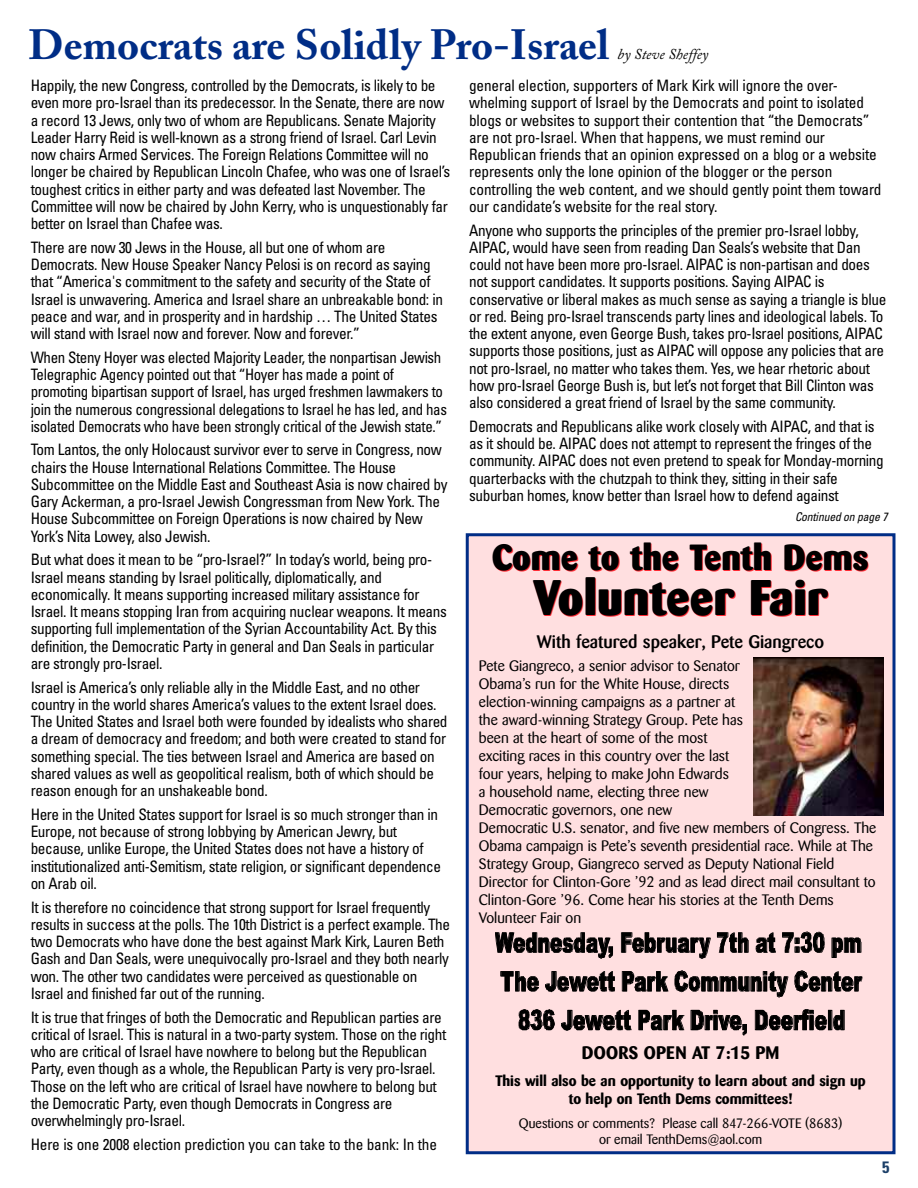
<style>
.page{position:relative;width:918px;height:1188px;background:#fff}
.page>*{position:absolute;margin:0;border:0;box-sizing:border-box;transform-origin:0 0}
.t1{font:800 49.5px "Barmeno";color:#000}
.t2{font:700 42px "Adobe Caslon";color:#002d86}
.t3{font:800 36px "Barmeno";color:#000}
.t4{font:500 18px "Barmeno";color:#000}
.t5{font:700 18px "Barmeno";letter-spacing:.02em;color:#000}
.t6{font:700 condensed 16.5px "Univers";color:#1c3f68}
.t7{font:condensed 15.75px/17.2px "Univers";letter-spacing:-.025em;color:#000}
.t8{font:condensed 15.75px/17.2px "Univers";letter-spacing:-.025em;color:#000;scale:.95 1}
.t9{font:15px/18px "Barmeno";color:#000}
.t10{font:700 15px/18px "Barmeno";color:#000;text-align:center}
.t11{font:italic 15px "Adobe Caslon";color:#000}
.t12{font:13.5px/16.2px "Barmeno";color:#000;text-align:center}
.t13{font:italic condensed 12px "Univers";letter-spacing:-.015em;color:#000}
</style>
<div class="page">
<div style="left:467px;top:535px;width:427px;height:618px;background:#ffdfe0"></div>
<div style="left:466px;top:533px;width:430px;height:621px;border:3px solid #002d86"></div>
<img style="left:753px;top:658px;width:131px;height:157px">
<svg style="left:495px;top:932px;width:118px;height:27px"></svg>
<svg style="left:621px;top:932px;width:90px;height:27px"></svg>
<svg style="left:717px;top:932px;width:32px;height:21px"></svg>
<svg style="left:756px;top:932px;width:20px;height:21px"></svg>
<svg style="left:782px;top:932px;width:42px;height:21px"></svg>
<svg style="left:831px;top:938px;width:30px;height:20px"></svg>
<svg style="left:500px;top:971px;width:39px;height:20px"></svg>
<svg style="left:545px;top:971px;width:70px;height:21px"></svg>
<svg style="left:622px;top:971px;width:47px;height:20px"></svg>
<svg style="left:675px;top:970px;width:113px;height:28px"></svg>
<svg style="left:794px;top:970px;width:68px;height:22px"></svg>
<svg style="left:519px;top:1009px;width:36px;height:21px"></svg>
<svg style="left:561px;top:1010px;width:71px;height:21px"></svg>
<svg style="left:639px;top:1010px;width:45px;height:20px"></svg>
<svg style="left:691px;top:1010px;width:56px;height:25px"></svg>
<svg style="left:755px;top:1009px;width:90px;height:21px"></svg>
<h2 class="t2" style="left:28px;top:29px;width:582px">Democrats are Solidly Pro-Israel</h2>
<p class="t11" style="left:618px;top:49px;width:92px">by Steve Sheffey</p>
<p class="t7" style="left:31px;top:78px;width:421px">Happily, the new Congress, controlled by the Democrats, is likely to be even more pro-Israel than its predecessor. In the Senate, there are now a record 13 Jews, only two of whom are Republicans. Senate Majority Leader Harry Reid is well-known as a strong friend of Israel. Carl Levin now chairs Armed Services. The Foreign Relations Committee will no longer be chaired by Republican Lincoln Chafee, who was one of Israel’s toughest critics in either party and was defeated last November. The Committee will now be chaired by John Kerry, who is unquestionably far better on Israel than Chafee was.</p>
<p class="t7" style="left:31px;top:240px;width:414px">There are now 30 Jews in the House, all but one of whom are Democrats. New House Speaker Nancy Pelosi is on record as saying that “America's commitment to the safety and security of the State of Israel is unwavering. America and Israel share an unbreakable bond: in peace and war, and in prosperity and in hardship … The United States will stand with Israel now and forever. Now and forever.”</p>
<p class="t8" style="left:31px;top:350px;width:440px">When Steny Hoyer was elected Majority Leader, the nonpartisan Jewish Telegraphic Agency pointed out that “Hoyer has made a point of promoting bipartisan support of Israel, has urged freshmen lawmakers to join the numerous congressional delegations to Israel he has led, and has isolated Democrats who have been strongly critical of the Jewish state.”</p>
<p class="t7" style="left:31px;top:443px;width:418px">Tom Lantos, the only Holocaust survivor ever to serve in Congress, now chairs the House International Relations Committee. The House Subcommittee on the Middle East and Southeast Asia is now chaired by Gary Ackerman, a pro-Israel Jewish Congressman from New York. The House Subcommittee on Foreign Operations is now chaired by New York’s Nita Lowey, also Jewish.</p>
<p class="t7" style="left:31px;top:553px;width:418px">But what does it mean to be “pro-Israel?” In today’s world, being pro-Israel means standing by Israel politically, diplomatically, and economically. It means supporting increased military assistance for Israel. It means stopping Iran from acquiring nuclear weapons. It means supporting full implementation of the Syrian Accountability Act. By this definition, the Democratic Party in general and Dan Seals in particular are strongly pro-Israel.</p>
<p class="t7" style="left:31px;top:680px;width:418px">Israel is America’s only reliable ally in the Middle East, and no other country in the world shares America’s values to the extent Israel does.<br>The United States and Israel both were founded by idealists who shared a dream of democracy and freedom; and both were created to stand for something special. The ties between Israel and America are based on shared values as well as geopolitical realism, both of which should be reason enough for an unshakeable bond.</p>
<p class="t7" style="left:31px;top:807px;width:412px">Here in the United States support for Israel is so much stronger than in Europe, not because of strong lobbying by American Jewry, but because, unlike Europe, the United States does not have a history of institutionalized anti-Semitism, state religion, or significant dependence on Arab oil.</p>
<p class="t7" style="left:31px;top:900px;width:421px">It is therefore no coincidence that strong support for Israel frequently results in success at the polls. The 10th District is a perfect example. The two Democrats who have done the best against Mark Kirk, Lauren Beth Gash and Dan Seals, were unequivocally pro-Israel and they both nearly won. The other two candidates were perceived as questionable on Israel and finished far out of the running.</p>
<p class="t7" style="left:31px;top:1010px;width:417px">It is true that fringes of both the Democratic and Republican parties are critical of Israel. This is natural in a two-party system. Those on the right who are critical of Israel have nowhere to belong but the Republican Party, even though as a whole, the Republican Party is very pro-Israel.<br>Those on the left who are critical of Israel have nowhere to belong but the Democratic Party, even though Democrats in Congress are overwhelmingly pro-Israel.</p>
<p class="t7" style="left:31px;top:1137px;width:408px">Here is one 2008 election prediction you can take to the bank: In the</p>
<p class="t7" style="left:469px;top:78px;width:414px">general election, supporters of Mark Kirk will ignore the over&shy;whelming support of Israel by the Democrats and point to isolated blogs or websites to support their contention that “the Democrats” are not pro-Israel. When that happens, we must remind our Republican friends that an opinion expressed on a blog or a website represents only the lone opinion of the blogger or the person controlling the web content, and we should gently point them toward our candidate’s website for the real story.</p>
<p class="t7" style="left:469px;top:223px;width:419px">Anyone who supports the principles of the premier pro-Israel lobby, AIPAC, would have seen from reading Dan Seals’s website that Dan could not have been more pro-Israel. AIPAC is non-partisan and does not support candidates. It supports positions. Saying AIPAC is conservative or liberal makes as much sense as saying a triangle is blue or red. Being pro-Israel transcends party lines and ideological labels. To the extent anyone, even George Bush, takes pro-Israel positions, AIPAC supports those positions, just as AIPAC will oppose any policies that are not pro-Israel, no matter who takes them. Yes, we hear rhetoric about how pro-Israel George Bush is, but let’s not forget that Bill Clinton was also considered a great friend of Israel by the same community.</p>
<p class="t7" style="left:469px;top:419px;width:416px">Democrats and Republicans alike work closely with AIPAC, and that is as it should be. AIPAC does not attempt to represent the fringes of the community. AIPAC does not even pretend to speak for Monday-morning quarterbacks with the chutzpah to think they, sitting in their safe suburban homes, know better than Israel how to defend against</p>
<p class="t13" style="left:795px;top:512px;width:94px">Continued on page 7</p>
<h3 class="t3" style="left:492px;top:543px;width:378px">Come to the Tenth Dems</h3>
<h1 class="t1" style="left:533px;top:577px;width:296px">Volunteer Fair</h1>
<p class="t4" style="left:537px;top:634px;width:289px">With featured speaker, Pete Giangreco</p>
<p class="t9" style="left:479px;top:658px;width:399px">Pete Giangreco, a senior advisor to Senator<br>Obama’s run for the White House, directs<br>election-winning campaigns as a partner at<br>the award-winning Strategy Group. Pete has<br>been at the heart of some of the most<br>exciting races in this country over the last<br>four years, helping to make John Edwards<br>a household name, electing three new<br>Democratic governors, one new<br>Democratic U.S. senator, and five new members of Congress. The Obama campaign is Pete’s seventh presidential race. While at The Strategy Group, Giangreco served as Deputy National Field Director for Clinton-Gore ’92 and as lead direct mail consultant to Clinton-Gore ’96. Come hear his stories at the Tenth Dems Volunteer Fair on</p>
<p class="t5" style="left:582px;top:1043px;width:199px">DOORS OPEN AT 7:15 PM</p>
<p class="t10" style="left:496px;top:1072px;width:372px">This will also be an opportunity to learn about and sign up to help on Tenth Dems committees!</p>
<p class="t12" style="left:519px;top:1116px;width:325px">Questions or comments? Please call 847-266-VOTE (8683) or email TenthDems@aol.com</p>
<p class="t6" style="left:882px;top:1161px;width:9px">5</p>
</div>
